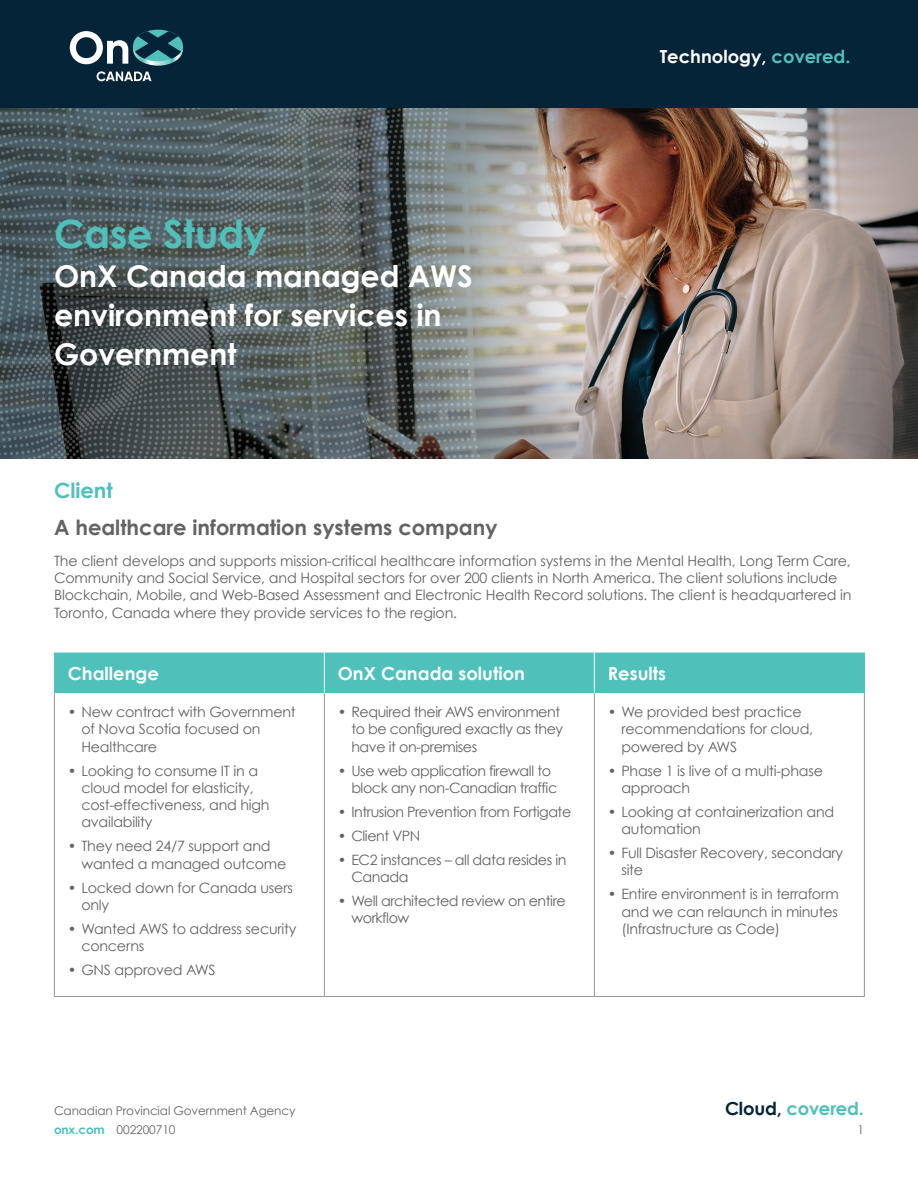
<style>
.page{position:relative;width:918px;height:1188px;background:#fff}
.page>*{position:absolute;margin:0;border:0;box-sizing:border-box;transform-origin:0 0}
.t1{font:700 39px "Century Gothic";color:#4fc1ba}
.t2{font:700 30px/39px "Century Gothic";color:#fff}
.t3{font:700 21px "Century Gothic";color:#636366}
.t4{font:700 21px "Century Gothic";color:#4fc1ba}
.table_header{font:700 18px "Century Gothic";color:#fff}
.t5{font:700 18px "Century Gothic";letter-spacing:-.01em;color:#4fc1ba}
.body_copy{font:14.25px/17.2px "Century Gothic";letter-spacing:-.015em;color:#636366}
.t6{font:12px "Century Gothic";letter-spacing:-.01em;color:#636366}
.s1{color:#4fc1ba}
.s2{color:#052438}
.s3{font-weight:700;color:#4fc1ba}
</style>
<div class="page">
<div style="left:0;top:0;width:918px;height:108px;background:#052438"></div>
<svg style="left:133px;top:30px;width:50px;height:31px"></svg>
<svg style="left:70px;top:31px;width:113px;height:50px"></svg>
<img style="left:0;top:108px;width:918px;height:351px">
<div style="left:55px;top:653px;width:809px;height:40px;background:#4fc1ba"></div>
<hr style="left:54px;top:693px;width:1px;height:303px;background:#939598">
<hr style="left:324px;top:693px;width:1px;height:303px;background:#939598">
<hr style="left:594px;top:693px;width:1px;height:303px;background:#939598">
<hr style="left:864px;top:693px;width:1px;height:303px;background:#939598">
<hr style="left:54px;top:996px;width:270px;height:1px;background:#939598">
<hr style="left:324px;top:996px;width:270px;height:1px;background:#939598">
<hr style="left:594px;top:996px;width:271px;height:1px;background:#939598">
<hr style="left:324px;top:653px;width:1px;height:40px;background:#fff">
<hr style="left:594px;top:653px;width:1px;height:40px;background:#fff">
<hr style="left:54px;top:653px;width:1px;height:40px;background:#4fc1ba">
<hr style="left:864px;top:653px;width:1px;height:40px;background:#4fc1ba">
<h1 class="t1" style="left:54px;top:210px;width:214px">Case Study</h1>
<h2 class="t2" style="left:54px;top:256px;width:420px">OnX Canada managed AWS environment for services in<br>Government</h2>
<p class="table_header" style="left:660px;top:45px;width:192px">Technology, <span class="s1">covered.</span></p>
<h3 class="t4" style="left:54px;top:477px;width:60px">Client</h3>
<h3 class="t3" style="left:54px;top:514px;width:445px">A healthcare information systems company</h3>
<p class="body_copy" style="left:54px;top:552px;width:799px">The client develops and supports mission-critical healthcare information systems in the Mental Health, Long Term Care, Community and Social Service, and Hospital sectors for over 200 clients in North America. The client solutions include Blockchain, Mobile, and Web-Based Assessment and Electronic Health Record solutions. The client is headquartered in Toronto, Canada where they provide services to the region.</p>
<p class="table_header" style="left:68px;top:662px;width:93px">Challenge</p>
<p class="table_header" style="left:338px;top:662px;width:189px">OnX Canada solution</p>
<p class="table_header" style="left:608px;top:662px;width:60px">Results</p>
<p class="body_copy" style="left:81px;top:703px;width:216px;text-indent:-14px">• New contract with Government of Nova Scotia focused on<br>Healthcare</p>
<p class="body_copy" style="left:81px;top:762px;width:190px;text-indent:-14px">• Looking to consume IT in a cloud model for elasticity, cost-effectiveness, and high availability</p>
<p class="body_copy" style="left:81px;top:838px;width:206px;text-indent:-14px">• They need 24/7 support and wanted a managed outcome</p>
<p class="body_copy" style="left:81px;top:879px;width:213px;text-indent:-14px">• Locked down for Canada users only</p>
<p class="body_copy" style="left:81px;top:920px;width:217px;text-indent:-14px">• Wanted AWS to address security concerns</p>
<p class="body_copy" style="left:68px;top:961px;width:149px">• GNS approved AWS</p>
<p class="body_copy" style="left:351px;top:703px;width:213px;text-indent:-14px">• Required their AWS environment to be configured exactly as they have it on-premises</p>
<p class="body_copy" style="left:351px;top:762px;width:207px;text-indent:-14px">• Use web application firewall to block any non-Canadian traffic</p>
<p class="body_copy" style="left:338px;top:803px;width:235px">• Intrusion Prevention from Fortigate</p>
<p class="body_copy" style="left:338px;top:827px;width:84px">• Client VPN</p>
<p class="body_copy" style="left:351px;top:851px;width:217px;text-indent:-14px">• EC2 instances – all data resides in<br>Canada</p>
<p class="body_copy" style="left:351px;top:892px;width:216px;text-indent:-14px">• Well architected review on entire workflow</p>
<p class="body_copy" style="left:621px;top:703px;width:193px;text-indent:-14px">• We provided best practice recommendations for cloud, powered by AWS</p>
<p class="body_copy" style="left:621px;top:762px;width:203px;text-indent:-14px">• Phase 1 is live of a multi-phase approach</p>
<p class="body_copy" style="left:621px;top:803px;width:214px;text-indent:-14px">• Looking at containerization and automation</p>
<p class="body_copy" style="left:621px;top:844px;width:223px;text-indent:-14px">• Full Disaster Recovery, secondary site</p>
<p class="body_copy" style="left:621px;top:886px;width:219px;text-align:justify;text-indent:-14px">• Entire environment is in terraform and we can relaunch in minutes (Infrastructure as Code)</p>
<p class="t6" style="left:54px;top:1104px;width:243px">Canadian Provincial Government Agency</p>
<p class="t5" style="left:725px;top:1097px;width:140px"><span class="s2">Cloud,</span> covered.</p>
<p class="t6" style="left:54px;top:1122px;width:123px"><span class="s3">onx.com</span> 002200710</p>
<p class="t6" style="left:857px;top:1122px;width:8px">1</p>
</div>
